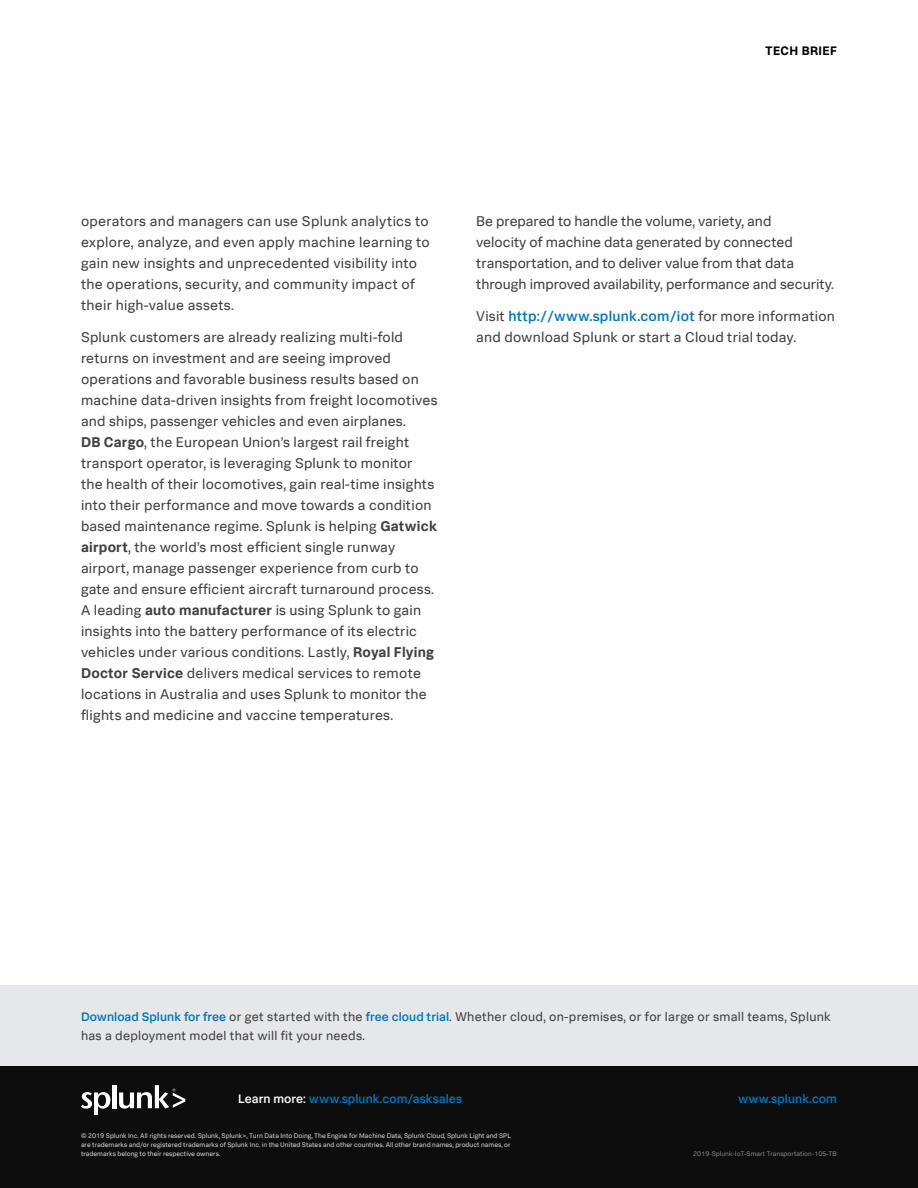
<style>
.page{position:relative;width:918px;height:1188px;background:#fff}
.page>*{position:absolute;margin:0;border:0;box-sizing:border-box;transform-origin:0 0}
.Body_Text{font:14.25px/21px "Splunk Data Sans";letter-spacing:.015em;color:#414042}
.t1{font:12.75px/18.8px "Splunk Data Sans";letter-spacing:.02em;color:#414042}
.t2{font:500 12.45px "Splunk Data Sans";letter-spacing:.005em;color:#0077be}
.t3{font:700 12.3px "Splunk Data Sans";letter-spacing:.03em;color:#000}
.t4{font:6.75px/8.7px "Splunk Data Sans";color:#d1d3d4;text-align:justify}
.t5{font:6.75px "Splunk Data Sans";color:#808285}
.s1{font-weight:700}
.s2{font-weight:500;color:#0077be}
.s3{font-weight:500;font-size:12.45px;color:#0077be}
.s4{color:#fff}
</style>
<div class="page">
<div style="left:0;top:986px;width:918px;height:82px;background:#e6e7e8"></div>
<div style="left:0;top:1066px;width:918px;height:122px;background:#0d0d0d"></div>
<svg style="left:81px;top:1092px;width:29px;height:22px"></svg>
<hr style="left:112px;top:1085px;width:4px;height:23px;background:#fff">
<svg style="left:119px;top:1085px;width:66px;height:24px"></svg>
<p class="t3" style="left:765px;top:43px;width:73px">TECH BRIEF</p>
<p class="Body_Text" style="left:81px;top:211px;width:350px">operators and managers can use Splunk analytics to explore, analyze, and even apply machine learning to gain new insights and unprecedented visibility into the operations, security, and community impact of their high-value assets.</p>
<p class="Body_Text" style="left:81px;top:326px;width:358px">Splunk customers are already realizing multi-fold returns on investment and are seeing improved operations and favorable business results based on machine data-driven insights from freight locomotives and ships, passenger vehicles and even airplanes.<br><span class="s1">DB Cargo</span>, the European Union’s largest rail freight transport operator, is leveraging Splunk to monitor the health of their locomotives, gain real-time insights into their performance and move towards a condition based maintenance regime. Splunk is helping <span class="s1">Gatwick airport</span>, the world’s most efficient single runway airport, manage passenger experience from curb to gate and ensure efficient aircraft turnaround process.<br>A leading <span class="s1">auto manufacturer</span> is using Splunk to gain insights into the battery performance of its electric vehicles under various conditions. Lastly, <span class="s1">Royal Flying Doctor Service</span> delivers medical services to remote locations in Australia and uses Splunk to monitor the flights and medicine and vaccine temperatures.</p>
<p class="Body_Text" style="left:476px;top:211px;width:359px">Be prepared to handle the volume, variety, and<br>velocity of machine data generated by connected transportation, and to deliver value from that data through improved availability, performance and security.</p>
<p class="Body_Text" style="left:476px;top:305px;width:360px">Visit <span class="s2">http://www.splunk.com/iot</span> for more information and download Splunk or start a Cloud trial today.</p>
<p class="t1" style="left:81px;top:1007px;width:752px"><span class="s3">Download Splunk for free</span> or get started with the <span class="s3">free cloud trial</span>. Whether cloud, on-premises, or for large or small teams, Splunk has a deployment model that will fit your needs.</p>
<p class="t2" style="left:238px;top:1091px;width:226px"><span class="s4">Learn more:</span> www.splunk.com/asksales</p>
<p class="t2" style="left:738px;top:1091px;width:100px">www.splunk.com</p>
<p class="t4" style="left:81px;top:1131px;width:432px">© 2019 Splunk Inc. All rights reserved. Splunk, Splunk&gt;, Turn Data Into Doing, The Engine for Machine Data, Splunk Cloud, Splunk Light and SPL are trademarks and/or registered trademarks of Splunk Inc. in the United States and other countries. All other brand names, product names, or trademarks belong to their respective owners.</p>
<p class="t5" style="left:693px;top:1150px;width:145px">2019-Splunk-IoT-Smart Transportation-105-TB</p>
</div>
